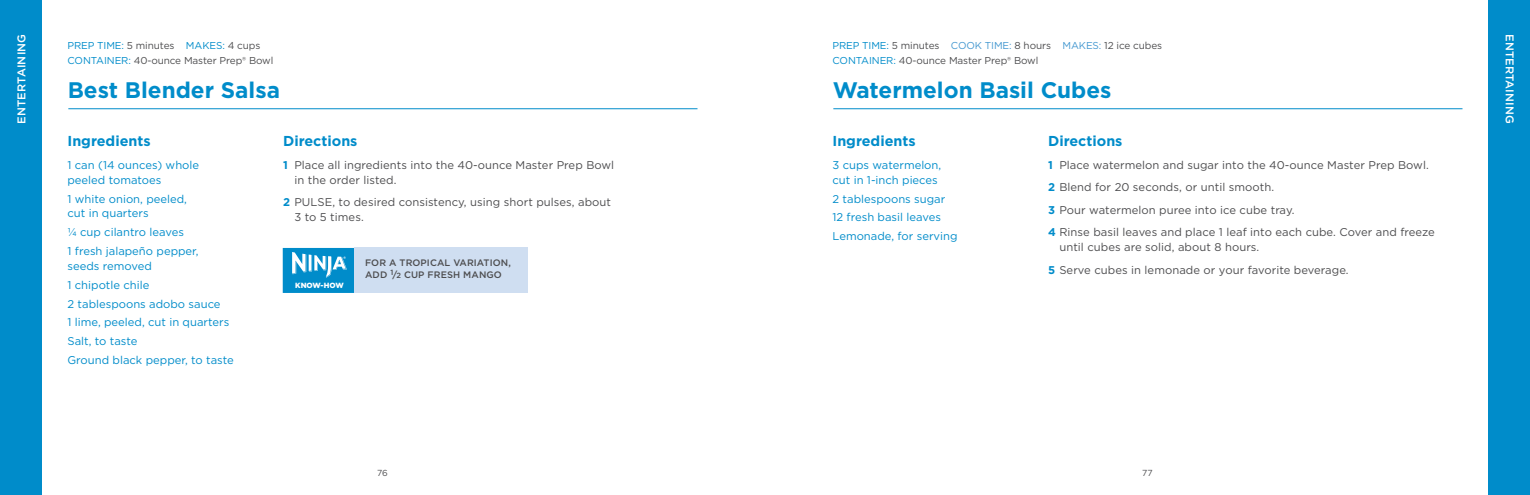
<style>
.page{position:relative;width:1530px;height:495px;background:#fff}
.page>*{position:absolute;margin:0;border:0;box-sizing:border-box;transform-origin:0 0}
.t1{font:700 22.5px "Gotham";color:#008cca}
.t2{font:700 14.38px "Gotham";color:#008cca}
.t3{font:11.25px/22.5px "Gotham";letter-spacing:.005em;color:#4d4d4f}
.t4{font:11.25px/18.8px "Gotham";color:#008cca}
.t5{font:500 11.25px "Gotham";letter-spacing:.02em;color:#fff}
.t6{font:10px/15px "Gotham";letter-spacing:-.01em;color:#4d4d4f}
.t7{font:500 9.38px/11.2px "Gotham";letter-spacing:.01em;color:#4d4d4f}
.t8{font:8.75px "Gotham";color:#4d4d4f}
.t9{font:900 7.5px "Gotham";color:#fff}
.s1{color:#008cca}
.s2{color:#4498d0}
.s3{font-weight:700;color:#008cca}
.s4{font-size:7.5px}
</style>
<div class="page">
<hr style="left:68px;top:108px;width:630px;height:1px;background:#008cca">
<div style="left:355px;top:248px;width:173px;height:45px;background:#cfdef1"></div>
<svg style="left:283px;top:248px;width:72px;height:45px;background:#2a9ed2"></svg>
<div style="left:0;top:0;width:41px;height:495px;background:#008cca"></div>
<div style="left:1489px;top:0;width:41px;height:495px;background:#008cca"></div>
<hr style="left:833px;top:108px;width:629px;height:1px;background:#008cca">
<p class="t5" style="left:14px;top:124px;width:92px;rotate:-90deg">ENTERTAINING</p>
<p class="t5" style="left:1517px;top:34px;width:92px;rotate:90deg">ENTERTAINING</p>
<p class="t4" style="left:832px;top:157px;width:110px;line-height:15px">3 cups watermelon, cut in 1-inch pieces</p>
<p class="t4" style="left:832px;top:189px;width:127px">2 tablespoons sugar<br>12 fresh basil leaves<br>Lemonade, for serving</p>
<p class="t6" style="left:832px;top:37px;width:331px"><span class="s1">PREP TIME:</span> 5 minutes <span class="s2">COOK TIME:</span> 8 hours <span class="s2">MAKES:</span> 12 ice cubes<br><span class="s1">CONTAINER:</span> 40-ounce Master Prep® Bowl</p>
<p class="t6" style="left:68px;top:37px;width:207px"><span class="s1">PREP TIME:</span> 5 minutes <span class="s1">MAKES:</span> 4 cups<br><span class="s1">CONTAINER:</span> 40-ounce Master Prep® Bowl</p>
<h1 class="t1" style="left:68px;top:75px;width:214px">Best Blender Salsa</h1>
<h1 class="t1" style="left:833px;top:75px;width:280px">Watermelon Basil Cubes</h1>
<p class="t2" style="left:68px;top:132px;width:85px">Ingredients</p>
<p class="t2" style="left:283px;top:132px;width:76px">Directions</p>
<p class="t2" style="left:832px;top:132px;width:85px">Ingredients</p>
<p class="t2" style="left:1048px;top:132px;width:76px">Directions</p>
<p class="t4" style="left:68px;top:157px;width:133px;line-height:15px">1 can (14 ounces) whole peeled tomatoes</p>
<p class="t4" style="left:68px;top:191px;width:121px;line-height:15px">1 white onion, peeled, cut in quarters</p>
<p class="t4" style="left:68px;top:223px;width:133px">1∕4 cup cilantro leaves<br>1 fresh jalapeño pepper,</p>
<p class="t4" style="left:68px;top:256px;width:168px">seeds removed<br>1 chipotle chile<br>2 tablespoons adobo sauce<br>1 lime, peeled, cut in quarters<br>Salt, to taste<br>Ground black pepper, to taste</p>
<p class="t3" style="left:1048px;top:153px;width:388px"><span class="s3">1</span> Place watermelon and sugar into the 40-ounce Master Prep Bowl.<br><span class="s3">2</span> Blend for 20 seconds, or until smooth.<br><span class="s3">3</span> Pour watermelon puree into ice cube tray.<br><span class="s3">4</span> Rinse basil leaves and place 1 leaf into each cube. Cover and freeze</p>
<p class="t3" style="left:1048px;top:236px;width:302px;text-indent:11px">until cubes are solid, about 8 hours.<br><span class="s3">5</span> Serve cubes in lemonade or your favorite beverage.</p>
<p class="t3" style="left:294px;top:157px;width:321px;line-height:15px;text-indent:-11px"><span class="s3">1</span> Place all ingredients into the 40-ounce Master Prep Bowl in the order listed.</p>
<p class="t3" style="left:294px;top:195px;width:318px;line-height:15px;text-indent:-11px"><span class="s3">2</span> PULSE, to desired consistency, using short pulses, about<br>3 to 5 times.</p>
<p class="t7" style="left:365px;top:257px;width:147px">FOR A TROPICAL VARIATION,<br>ADD <sup>1</sup>/<span class="s4">2</span> CUP FRESH MANGO</p>
<p class="t9" style="left:295px;top:280px;width:50px">KNOW-HOW</p>
<p class="t8" style="left:377px;top:468px;width:12px">76</p>
<p class="t8" style="left:1142px;top:468px;width:12px">77</p>
</div>
